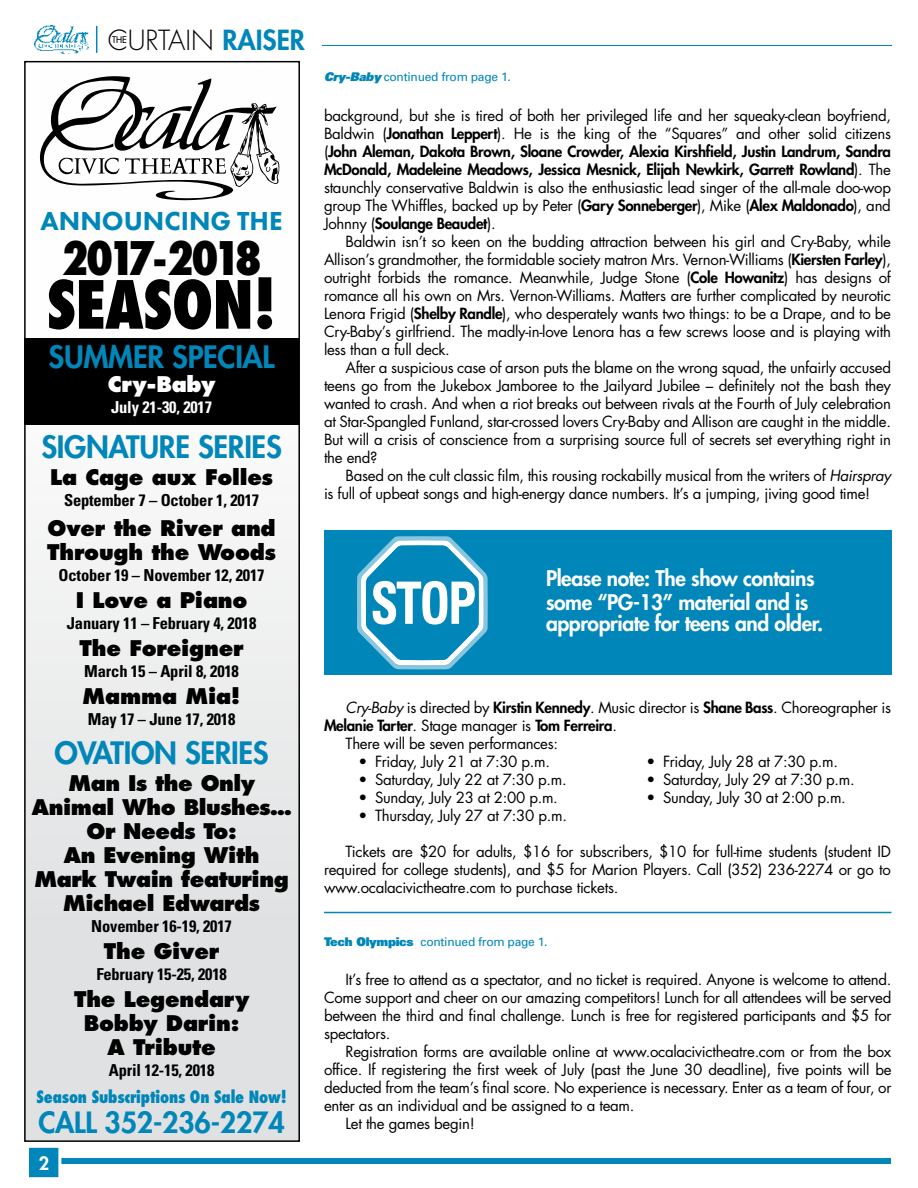
<style>
.page{position:relative;width:918px;height:1188px;background:#fff}
.page>*{position:absolute;margin:0;border:0;box-sizing:border-box;transform-origin:0 0}
.t1{font:800 condensed 64.5px "Futura";letter-spacing:-.01em;color:#000}
.t2{font:800 condensed 45px "Futura";letter-spacing:-.12em;color:#000}
.t3{font:800 30px "Futura";letter-spacing:-.01em;color:#0086b8}
.t4{font:800 28.5px "Futura";letter-spacing:-.01em;color:#0086b8}
.t5{font:300 27px "Futura";color:#000}
.t6{font:800 27px "Futura PT";color:#0086b8}
.t7{font:800 21px/24px "Futura";letter-spacing:-.01em;color:#000;text-align:center}
.t8{font:800 21px/24px "Futura";letter-spacing:-.02em;color:#fff}
.t9{font:800 21px "Futura";letter-spacing:-.01em;color:#fff}
.t10{font:800 18px "Futura";color:#fff}
.t11{font:700 condensed 16.5px "Univers";letter-spacing:-.01em;color:#000}
.t12{font:800 condensed 16.5px "Futura";letter-spacing:-.01em;color:#0086b8}
.t13{font:700 condensed 16.5px "Univers";letter-spacing:-.01em;color:#fff}
.t14{font:15px/18px "Futura";letter-spacing:-.02em;color:#000;text-align:justify}
.t15{font:800 15px "Futura";letter-spacing:-.02em;color:#000}
.t16{font:12px "Univers";letter-spacing:-.02em;color:#0086b8}
.t17{font:9px "Futura";color:#000}
.s1{font-weight:800;color:#0086b8}
.s2{font-weight:900;font-style:italic}
.s3{font-weight:800}
.s4{font-style:italic}
.s5{font-weight:400}
.s6{font-weight:900}
</style>
<div class="page">
<hr style="left:322px;top:45px;width:569px;height:1px;background:#0086b8">
<div style="left:27px;top:1158px;width:864px;height:6px;background:#0086b8"></div>
<svg style="left:96px;top:26px;width:1px;height:27px"></svg>
<img style="left:34px;top:26px;width:54px;height:28px">
<div style="left:26px;top:1145px;width:35px;height:35px;background:#0086b8;border:3px solid #fff"></div>
<hr style="left:324px;top:912px;width:567px;height:1px;background:#0086b8">
<div style="left:25px;top:62px;width:274px;height:1079px;background:linear-gradient(to bottom,#fff,#dcddde)"></div>
<div style="left:24px;top:61px;width:276px;height:1081px;border:2px solid #000"></div>
<svg style="left:38px;top:76px;width:242px;height:124px"></svg>
<div style="left:24px;top:338px;width:274px;height:87px;background:#000"></div>
<div style="left:324px;top:530px;width:567px;height:144px;background:#0086b8"></div>
<svg style="left:357px;top:536px;width:131px;height:133px"></svg>
<h3 class="t5" style="left:108px;top:23px;width:199px">CURTAIN <span class="s1">RAISER</span></h3>
<p class="t17" style="left:112px;top:34px;width:16px">THE</p>
<h3 class="t6" style="left:41px;top:204px;width:244px">ANNOUNCING THE</h3>
<h2 class="t2" style="left:61px;top:227px;width:202px">2017-2018</h2>
<h1 class="t1" style="left:47px;top:261px;width:231px">SEASON!</h1>
<h3 class="t3" style="left:49px;top:337px;width:228px">SUMMER SPECIAL</h3>
<h3 class="t9" style="left:108px;top:371px;width:109px">Cry-Baby</h3>
<p class="t13" style="left:111px;top:397px;width:103px">July 21-30, 2017</p>
<h3 class="t3" style="left:41px;top:427px;width:242px">SIGNATURE SERIES</h3>
<h3 class="t7" style="left:50px;top:465px;width:225px">La Cage aux Folles</h3>
<p class="t11" style="left:64px;top:490px;width:197px">September 7 – October 1, 2017</p>
<h3 class="t7" style="left:47px;top:516px;width:230px;text-align:left">Over the River and<br>Through the Woods</h3>
<p class="t11" style="left:59px;top:565px;width:207px">October 19 – November 12, 2017</p>
<h3 class="t7" style="left:76px;top:588px;width:173px">I Love a Piano</h3>
<p class="t11" style="left:67px;top:613px;width:191px">January 11 – February 4, 2018</p>
<h3 class="t7" style="left:80px;top:636px;width:165px">The Foreigner</h3>
<p class="t11" style="left:84px;top:661px;width:156px">March 15 – April 8, 2018</p>
<h3 class="t7" style="left:83px;top:684px;width:160px">Mamma Mia!</h3>
<p class="t11" style="left:88px;top:709px;width:149px">May 17 – June 17, 2018</p>
<h3 class="t3" style="left:54px;top:733px;width:216px">OVATION SERIES</h3>
<h3 class="t7" style="left:32px;top:771px;width:261px">Man Is the Only<br>Animal Who Blushes…<br>Or Needs To:<br>An Evening With<br>Mark Twain featuring<br>Michael Edwards</h3>
<p class="t11" style="left:91px;top:916px;width:142px">November 16-19, 2017</p>
<h3 class="t7" style="left:104px;top:939px;width:117px">The Giver</h3>
<p class="t11" style="left:96px;top:964px;width:132px">February 15-25, 2018</p>
<h3 class="t7" style="left:74px;top:987px;width:177px">The Legendary<br>Bobby Darin:<br>A Tribute</h3>
<p class="t11" style="left:109px;top:1060px;width:107px">April 12-15, 2018</p>
<p class="t12" style="left:37px;top:1085px;width:252px">Season Subscriptions On Sale Now!</p>
<h3 class="t4" style="left:38px;top:1103px;width:248px">CALL 352-236-2274</h3>
<p class="t10" style="left:39px;top:1151px;width:12px">2</p>
<p class="t16" style="left:324px;top:69px;width:188px"><span class="s2">Cry-Baby</span> continued from page 1.</p>
<p class="t14" style="left:324px;top:106px;width:569px">background, but she is tired of both her privileged life and her squeaky-clean boyfriend, Baldwin (<span class="s3">Jonathan Leppert</span>). He is the king of the “Squares” and other solid citizens (<span class="s3">John Aleman, Dakota Brown, Sloane Crowder, Alexia Kirshfield, Justin Landrum, Sandra McDonald, Madeleine Meadows, Jessica Mesnick, Elijah Newkirk, Garrett Rowland</span>). The staunchly conservative Baldwin is also the enthusiastic lead singer of the all-male doo-wop group The Whiffles, backed up by Peter (<span class="s3">Gary Sonneberger</span>), Mike (<span class="s3">Alex Maldonado</span>), and Johnny (<span class="s3">Soulange Beaudet</span>).</p>
<p class="t14" style="left:324px;top:232px;width:569px;text-indent:22px">Baldwin isn’t so keen on the budding attraction between his girl and Cry-Baby, while Allison’s grandmother, the formidable society matron Mrs. Vernon-Williams (<span class="s3">Kiersten Farley</span>), outright forbids the romance. Meanwhile, Judge Stone (<span class="s3">Cole Howanitz</span>) has designs of romance all his own on Mrs. Vernon-Williams. Matters are further complicated by neurotic Lenora Frigid (<span class="s3">Shelby Randle</span>), who desperately wants two things: to be a Drape, and to be Cry-Baby’s girlfriend. The madly-in-love Lenora has a few screws loose and is playing with less than a full deck.</p>
<p class="t14" style="left:324px;top:358px;width:569px;text-indent:22px">After a suspicious case of arson puts the blame on the wrong squad, the unfairly accused teens go from the Jukebox Jamboree to the Jailyard Jubilee – definitely not the bash they wanted to crash. And when a riot breaks out between rivals at the Fourth of July celebration at Star-Spangled Funland, star-crossed lovers Cry-Baby and Allison are caught in the middle.<br>But will a crisis of conscience from a surprising source full of secrets set everything right in the end?</p>
<p class="t14" style="left:324px;top:466px;width:569px;text-indent:22px">Based on the cult classic film, this rousing rockabilly musical from the writers of <span class="s4">Hairspray </span>is full of upbeat songs and high-energy dance numbers. It’s a jumping, jiving good time!</p>
<h3 class="t8" style="left:546px;top:566px;width:270px">Please note: The show contains some “PG-13” material and is</h3>
<h3 class="t8" style="left:546px;top:611px;width:279px">appropriate for teens and older.</h3>
<p class="t14" style="left:346px;top:698px;width:547px"><span class="s4">Cry-Baby</span> is directed by <span class="s3">Kirstin Kennedy</span>. Music director is <span class="s3">Shane Bass</span>. Choreographer is</p>
<p class="t15" style="left:324px;top:716px;width:294px">Melanie Tarter<span class="s5">. Stage manager is</span> Tom Ferreira<span class="s5">.</span></p>
<p class="t14" style="left:346px;top:734px;width:214px">There will be seven performances:</p>
<p class="t14" style="left:358px;top:752px;width:193px">• Friday, July 21 at 7:30 p.m.</p>
<p class="t14" style="left:358px;top:770px;width:210px">• Saturday, July 22 at 7:30 p.m.</p>
<p class="t14" style="left:358px;top:788px;width:201px">• Sunday, July 23 at 2:00 p.m.</p>
<p class="t14" style="left:358px;top:806px;width:210px">• Thursday, July 27 at 7:30 p.m.</p>
<p class="t14" style="left:646px;top:752px;width:193px">• Friday, July 28 at 7:30 p.m.</p>
<p class="t14" style="left:646px;top:770px;width:210px">• Saturday, July 29 at 7:30 p.m.</p>
<p class="t14" style="left:646px;top:788px;width:201px">• Sunday, July 30 at 2:00 p.m.</p>
<p class="t14" style="left:324px;top:842px;width:569px;text-indent:22px">Tickets are $20 for adults, $16 for subscribers, $10 for full-time students (student ID required for college students), and $5 for Marion Players. Call (352) 236-2274 or go to www.ocalacivictheatre.com to purchase tickets.</p>
<p class="t16" style="left:324px;top:935px;width:225px"><span class="s6">Tech Olympics</span> continued from page 1.</p>
<p class="t14" style="left:324px;top:970px;width:569px;text-indent:22px">It’s free to attend as a spectator, and no ticket is required. Anyone is welcome to attend.<br>Come support and cheer on our amazing competitors! Lunch for all attendees will be served between the third and final challenge. Lunch is free for registered participants and $5 for spectators.</p>
<p class="t14" style="left:346px;top:1042px;width:547px">Registration forms are available online at www.ocalacivictheatre.com or from the box</p>
<p class="t14" style="left:324px;top:1060px;width:569px">office. If registering the first week of July (past the June 30 deadline), five points will be</p>
<p class="t14" style="left:324px;top:1078px;width:569px">deducted from the team’s final score. No experience is necessary. Enter as a team of four, or</p>
<p class="t14" style="left:324px;top:1096px;width:312px">enter as an individual and be assigned to a team.</p>
<p class="t14" style="left:346px;top:1114px;width:131px">Let the games begin!</p>
</div>
